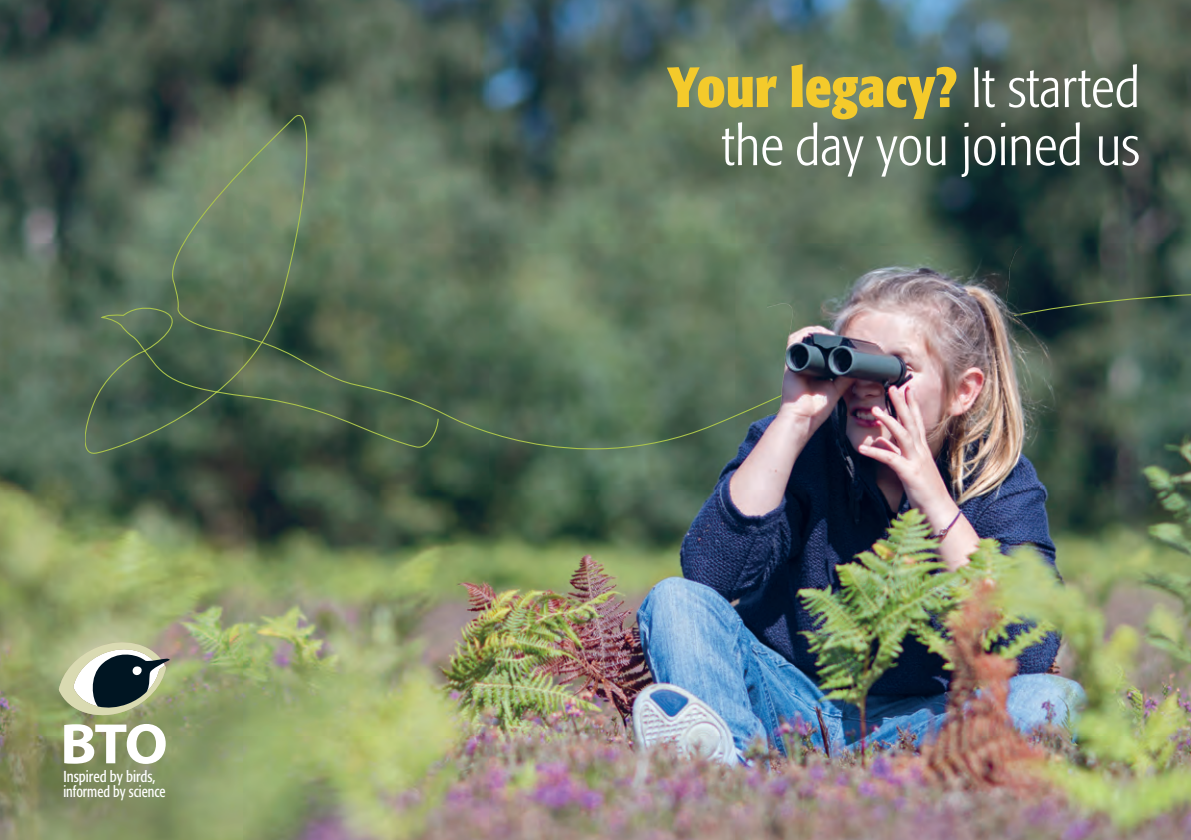
<style>
.page{position:relative;width:1191px;height:840px;background:#fff}
.page>*{position:absolute;margin:0;border:0;box-sizing:border-box;transform-origin:0 0}
.t1{font:300 condensed 56px/58px "Formata BQ";color:#fff;text-align:right}
.t2{font:condensed 15.8px "Formata BQ";color:#fff;scale:.88 1}
.t3{font:condensed 15.8px "Formata BQ";color:#fff;scale:.92 1}
.s1{font-weight:700;color:#f4ca2b}
</style>
<div class="page">
<img style="left:0;top:0;width:1191px;height:839px">
<svg style="left:85px;top:115px;width:1106px;height:338px;background:#556956"></svg>
<img style="left:768px;top:246px;width:254px;height:169px">
<svg style="left:59px;top:636px;width:111px;height:127px"></svg>
<p class="t3" style="left:63px;top:767px;width:102px">Inspired by birds,</p>
<p class="t2" style="left:63px;top:781px;width:118px">informed by science</p>
<p class="t1" style="left:667px;top:59px;width:474px"><span class="s1">Your legacy?</span> It started the day you joined us</p>
</div>
